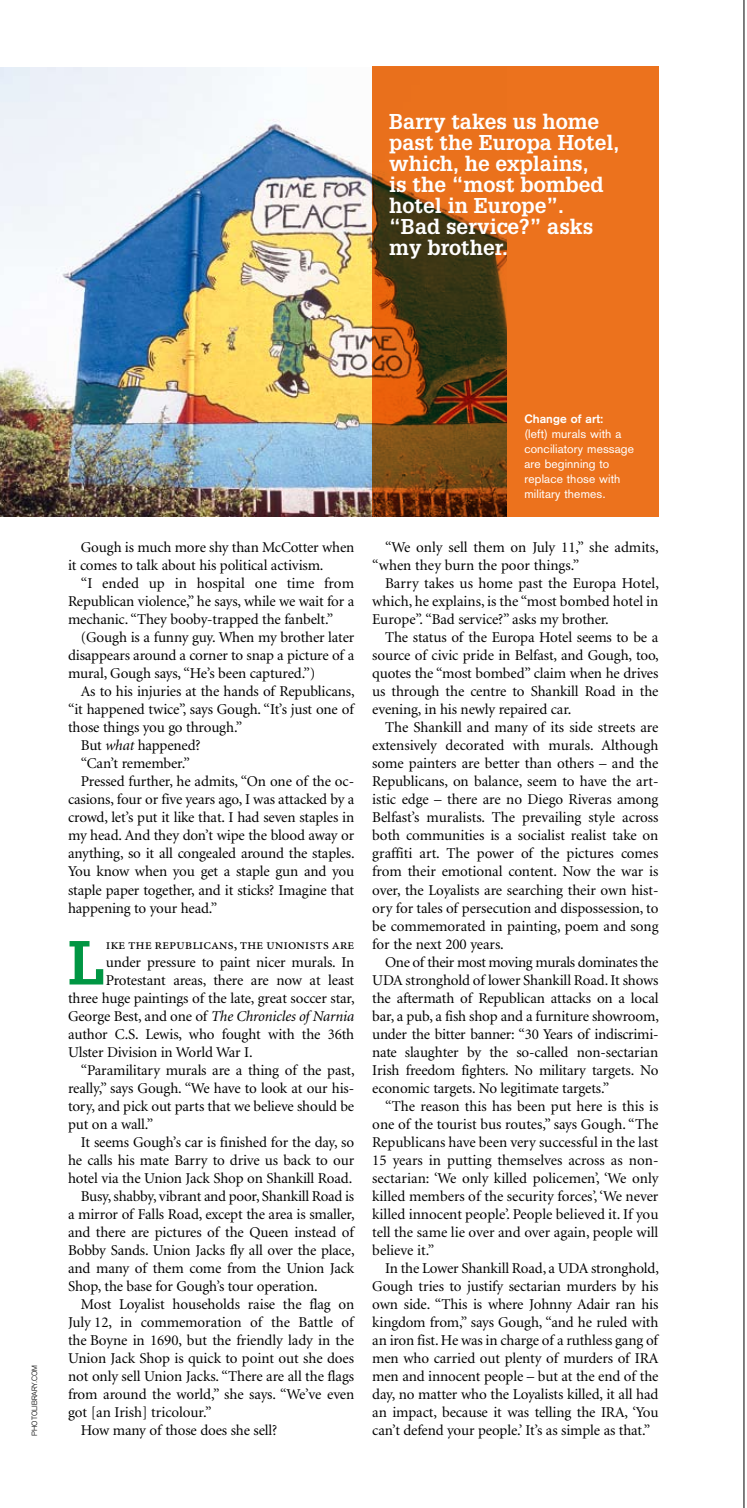
<style>
.page{position:relative;width:747px;height:1508px;background:#fff}
.page>*{position:absolute;margin:0;border:0;box-sizing:border-box;transform-origin:0 0}
.t1{font:700 60.75px "Glypha LT";color:#009643}
.t2{font:700 21px/21px "Glypha LT";color:#fff}
.t3{font:15px/18px "Minion";letter-spacing:-.01em;color:#000;text-align:justify}
.t4{font:italic 15px "Minion";letter-spacing:-.01em;color:#000}
.t5{font:15px "Minion Regular SC";letter-spacing:-.01em;color:#000}
.t6{font:12px/15px "Basic Commercial LT";letter-spacing:.01em;color:#fff}
.t7{font:700 12px "Basic Commercial LT";letter-spacing:.01em;color:#fff}
.t8{font:300 7.5px "Basic Commercial LT";color:#000}
.s1{font-style:italic}
.s2{font-style:normal}
</style>
<div class="page">
<hr style="left:743px;top:0;width:1px;height:1508px;background:#000">
<img style="left:0;top:67px;width:372px;height:449px">
<svg style="left:372px;top:66px;width:286px;height:450px;background:#bf6019"></svg>
<h2 class="t2" style="left:389px;top:110px;width:231px">Barry takes us home past the Europa Hotel, which, he explains,<br>is the “most bombed hotel in Europe”. “Bad service?” asks my brother.</h2>
<p class="t8" style="left:30px;top:1436px;width:72px;rotate:-90deg">photolibrary.com</p>
<p class="t3" style="left:68px;top:539px;width:288px;text-indent:13px">Gough is much more shy than McCotter when it comes to talk about his political activism.</p>
<p class="t3" style="left:68px;top:575px;width:287px;text-indent:13px">“I ended up in hospital one time from Republican violence,” he says, while we wait for a mechanic. “They booby-trapped the fanbelt.”</p>
<p class="t3" style="left:68px;top:629px;width:288px;text-indent:13px">(Gough is a funny guy. When my brother later disappears around a corner to snap a picture of a mural, Gough says, “He’s been captured.”)</p>
<p class="t3" style="left:81px;top:683px;width:275px">As to his injuries at the hands of Republicans,</p>
<p class="t3" style="left:68px;top:701px;width:287px">“it happened twice”, says Gough. “It’s just one of</p>
<p class="t3" style="left:68px;top:719px;width:176px">those things you go through.”</p>
<p class="t3" style="left:81px;top:737px;width:121px">But <span class="s1">what</span> happened?</p>
<p class="t3" style="left:81px;top:755px;width:111px">“Can’t remember.”</p>
<p class="t3" style="left:81px;top:773px;width:275px">Pressed further, he admits, “On one of the oc-</p>
<p class="t3" style="left:68px;top:791px;width:288px">casions, four or five years ago, I was attacked by a</p>
<p class="t3" style="left:68px;top:809px;width:287px">crowd, let’s put it like that. I had seven staples in</p>
<p class="t3" style="left:68px;top:827px;width:287px">my head. And they don’t wipe the blood away or</p>
<p class="t3" style="left:68px;top:845px;width:288px">anything, so it all congealed around the staples.</p>
<p class="t3" style="left:68px;top:863px;width:287px">You know when you get a staple gun and you</p>
<p class="t3" style="left:68px;top:881px;width:287px">staple paper together, and it sticks? Imagine that</p>
<p class="t3" style="left:68px;top:899px;width:151px">happening to your head.”</p>
<h1 class="t1" style="left:68px;top:925px;width:39px">L</h1>
<p class="t5" style="left:106px;top:936px;width:250px">ike the republicans, the unionists are</p>
<p class="t3" style="left:106px;top:953px;width:250px">under pressure to paint nicer murals. In</p>
<p class="t3" style="left:106px;top:971px;width:250px">Protestant areas, there are now at least</p>
<p class="t3" style="left:68px;top:989px;width:288px">three huge paintings of the late, great soccer star,</p>
<p class="t4" style="left:68px;top:1008px;width:287px"><span class="s2">George Best, and one of</span> The Chronicles of Narnia</p>
<p class="t3" style="left:68px;top:1025px;width:287px">author C.S. Lewis, who fought with the 36th</p>
<p class="t3" style="left:68px;top:1043px;width:186px">Ulster Division in World War I.</p>
<p class="t3" style="left:81px;top:1061px;width:275px">“Paramilitary murals are a thing of the past,</p>
<p class="t3" style="left:68px;top:1079px;width:287px">really,” says Gough. “We have to look at our his-</p>
<p class="t3" style="left:68px;top:1097px;width:288px">tory, and pick out parts that we believe should be</p>
<p class="t3" style="left:68px;top:1115px;width:87px">put on a wall.”</p>
<p class="t3" style="left:81px;top:1133px;width:275px">It seems Gough’s car is finished for the day, so</p>
<p class="t3" style="left:68px;top:1151px;width:288px">he calls his mate Barry to drive us back to our</p>
<p class="t3" style="left:68px;top:1169px;width:286px">hotel via the Union Jack Shop on Shankill Road.</p>
<p class="t3" style="left:81px;top:1187px;width:275px">Busy, shabby, vibrant and poor, Shankill Road is</p>
<p class="t3" style="left:68px;top:1205px;width:288px">a mirror of Falls Road, except the area is smaller,</p>
<p class="t3" style="left:68px;top:1223px;width:287px">and there are pictures of the Queen instead of</p>
<p class="t3" style="left:68px;top:1241px;width:288px">Bobby Sands. Union Jacks fly all over the place,</p>
<p class="t3" style="left:68px;top:1259px;width:288px">and many of them come from the Union Jack</p>
<p class="t3" style="left:68px;top:1277px;width:251px">Shop, the base for Gough’s tour operation.</p>
<p class="t3" style="left:81px;top:1295px;width:275px">Most Loyalist households raise the flag on</p>
<p class="t3" style="left:68px;top:1313px;width:287px">July 12, in commemoration of the Battle of</p>
<p class="t3" style="left:68px;top:1331px;width:287px">the Boyne in 1690, but the friendly lady in the</p>
<p class="t3" style="left:68px;top:1349px;width:287px">Union Jack Shop is quick to point out she does</p>
<p class="t3" style="left:68px;top:1367px;width:288px">not only sell Union Jacks. “There are all the flags</p>
<p class="t3" style="left:68px;top:1385px;width:288px">from around the world,” she says. “We’ve even</p>
<p class="t3" style="left:68px;top:1403px;width:145px">got [an Irish] tricolour.”</p>
<p class="t3" style="left:81px;top:1421px;width:198px">How many of those does she sell?</p>
<p class="t7" style="left:524px;top:412px;width:81px">Change of art:</p>
<p class="t6" style="left:524px;top:427px;width:111px">(left) murals with a conciliatory message are beginning to replace those with military themes.</p>
<p class="t3" style="left:372px;top:539px;width:288px;text-indent:13px">“We only sell them on July 11,” she admits, “when they burn the poor things.”</p>
<p class="t3" style="left:372px;top:575px;width:288px;text-indent:13px">Barry takes us home past the Europa Hotel, which, he explains, is the “most bombed hotel in Europe”. “Bad service?” asks my brother.</p>
<p class="t3" style="left:372px;top:629px;width:288px;text-indent:13px">The status of the Europa Hotel seems to be a source of civic pride in Belfast, and Gough, too, quotes the “most bombed” claim when he drives us through the centre to Shankill Road in the evening, in his newly repaired car.</p>
<p class="t3" style="left:372px;top:719px;width:288px;text-align:left;text-indent:13px">The Shankill and many of its side streets are extensively decorated with murals. Although some painters are better than others – and the Republicans, on balance, seem to have the art&shy;istic edge – there are no Diego Riveras among Belfast’s muralists. The prevailing style across both communities is a socialist realist take on graffiti art. The power of the pictures comes from their emotional content. Now the war is over, the Loyalists are searching their own hist&shy;ory for tales of persecution and dispossession, to be com-memorated in painting, poem and song for the next 200 years.</p>
<p class="t3" style="left:372px;top:953px;width:288px;text-indent:13px">One of their most moving murals dominates the UDA stronghold of lower Shankill Road. It shows the aftermath of Republican attacks on a local bar, a pub, a fish shop and a furniture showroom, under the bitter banner: “30 Years of indiscrimi&shy;nate slaughter by the so-called non-sectarian Irish freedom fighters. No military targets. No economic targets. No legitimate targets.”</p>
<p class="t3" style="left:372px;top:1097px;width:288px;text-indent:13px">“The reason this has been put here is this is one of the tourist bus routes,” says Gough. “The Republicans have been very successful in the last 15 years in putting themselves across as non&shy;sectarian: ‘We only killed policemen’, ‘We only killed members of the security forces’, ‘We never killed innocent people’. People believed it. If you tell the same lie over and over again, people will believe it.”</p>
<p class="t3" style="left:372px;top:1259px;width:288px;text-indent:13px">In the Lower Shankill Road, a UDA stronghold, Gough tries to justify sectarian murders by his own side. “This is where Johnny Adair ran his kingdom from,” says Gough, “and he ruled with an iron fist. He was in charge of a ruthless gang of men who carried out plenty of murders of IRA men and innocent people – but at the end of the day, no matter who the Loyalists killed, it all had an impact, because it was telling the IRA, ‘You can’t defend your people.’ It’s as simple as that.”</p>
</div>
